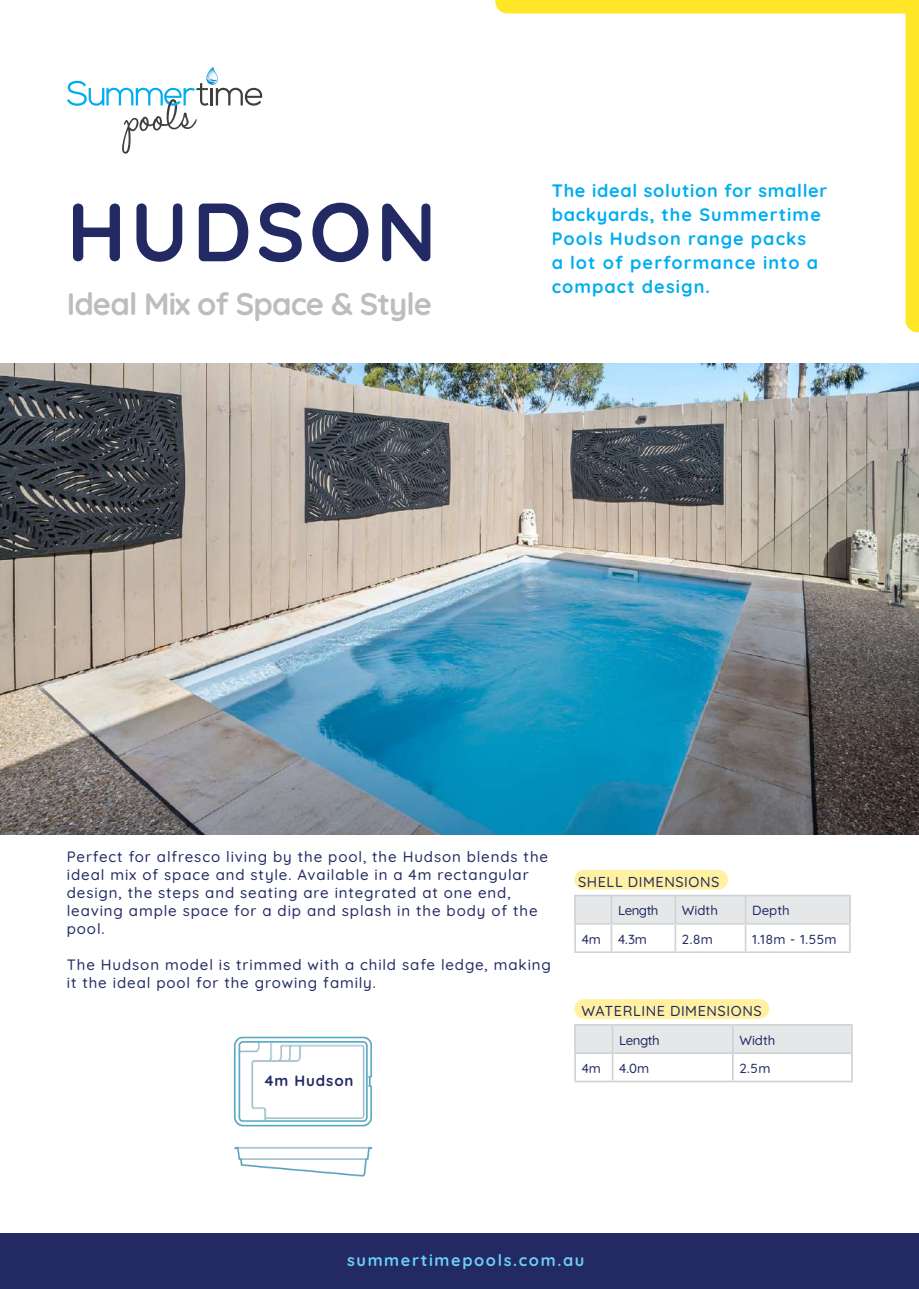
<style>
.page{position:relative;width:919px;height:1289px;background:#fff}
.page>*{position:absolute;margin:0;border:0;box-sizing:border-box;transform-origin:0 0}
.t1{font:700 82.5px "Quicksand";letter-spacing:.05em;color:#232a63}
.t2{font:700 31.05px "Quicksand";letter-spacing:-.03em;color:#bcbdc0}
.t3{font:700 18px/24px "Quicksand";letter-spacing:.06em;color:#00aeef}
.t4{font:700 16.2px "Quicksand";letter-spacing:.1em;color:#6bcff6}
.t5{font:500 15px/18px "Quicksand";letter-spacing:.06em;color:#232a63}
.t6{font:700 15px "Quicksand";letter-spacing:.06em;color:#232a63}
.t7{font:500 14.4px "Quicksand";letter-spacing:.04em;color:#232a63}
.t8{font:500 13.2px "Quicksand";color:#232a63}
</style>
<div class="page">
<div style="left:574px;top:895px;width:276px;height:28px;background:#e6e7e9"></div>
<div style="left:584px;top:869px;width:134px;height:20px;background:#fff1a1"></div>
<div style="left:574px;top:1024px;width:276px;height:28px;background:#e6e7e9"></div>
<div style="left:584px;top:999px;width:175px;height:19px;background:#fff1a1"></div>
<hr style="left:574px;top:1024px;width:38px;height:1px;background:#d1d2d4">
<hr style="left:574px;top:1025px;width:2px;height:27px;background:#d1d2d4">
<hr style="left:612px;top:1024px;width:120px;height:1px;background:#d1d2d4">
<hr style="left:611px;top:1025px;width:2px;height:27px;background:#d1d2d4">
<hr style="left:732px;top:1024px;width:120px;height:1px;background:#d1d2d4">
<hr style="left:574px;top:1052px;width:38px;height:1px;background:#d1d2d4">
<hr style="left:574px;top:1053px;width:2px;height:27px;background:#d1d2d4">
<hr style="left:612px;top:1052px;width:120px;height:1px;background:#d1d2d4">
<hr style="left:611px;top:1053px;width:2px;height:27px;background:#d1d2d4">
<hr style="left:732px;top:1052px;width:120px;height:1px;background:#d1d2d4">
<svg style="left:732px;top:1025px;width:1px;height:55px"></svg>
<svg style="left:851px;top:1025px;width:1px;height:55px"></svg>
<hr style="left:574px;top:1080px;width:38px;height:2px;background:#d1d2d4">
<hr style="left:612px;top:1080px;width:120px;height:2px;background:#d1d2d4">
<hr style="left:732px;top:1080px;width:120px;height:2px;background:#d1d2d4">
<hr style="left:574px;top:894px;width:37px;height:2px;background:#d1d2d4">
<hr style="left:574px;top:896px;width:2px;height:27px;background:#d1d2d4">
<hr style="left:611px;top:894px;width:64px;height:2px;background:#d1d2d4">
<hr style="left:610px;top:896px;width:2px;height:27px;background:#d1d2d4">
<hr style="left:675px;top:894px;width:70px;height:2px;background:#d1d2d4">
<hr style="left:674px;top:896px;width:2px;height:27px;background:#d1d2d4">
<hr style="left:745px;top:894px;width:105px;height:2px;background:#d1d2d4">
<hr style="left:744px;top:896px;width:2px;height:27px;background:#d1d2d4">
<hr style="left:574px;top:923px;width:37px;height:1px;background:#d1d2d4">
<hr style="left:574px;top:924px;width:2px;height:27px;background:#d1d2d4">
<hr style="left:611px;top:923px;width:64px;height:1px;background:#d1d2d4">
<hr style="left:610px;top:924px;width:2px;height:27px;background:#d1d2d4">
<hr style="left:675px;top:923px;width:70px;height:1px;background:#d1d2d4">
<hr style="left:674px;top:924px;width:2px;height:27px;background:#d1d2d4">
<hr style="left:745px;top:923px;width:105px;height:1px;background:#d1d2d4">
<hr style="left:744px;top:924px;width:2px;height:27px;background:#d1d2d4">
<svg style="left:849px;top:896px;width:1px;height:55px"></svg>
<hr style="left:574px;top:951px;width:37px;height:2px;background:#d1d2d4">
<hr style="left:611px;top:951px;width:64px;height:2px;background:#d1d2d4">
<hr style="left:675px;top:951px;width:70px;height:2px;background:#d1d2d4">
<hr style="left:745px;top:951px;width:105px;height:2px;background:#d1d2d4">
<img style="left:233px;top:1036px;width:139px;height:141px">
<div style="left:0;top:1233px;width:918px;height:55px;background:#232a63"></div>
<svg style="left:495px;top:0;width:423px;height:333px"></svg>
<svg style="left:67px;top:67px;width:195px;height:87px"></svg>
<img style="left:0;top:364px;width:918px;height:470px">
<h1 class="t1" style="left:67px;top:164px;width:371px">HUDSON</h1>
<h2 class="t2" style="left:67px;top:278px;width:366px">Ideal Mix of Space &amp; Style</h2>
<p class="t3" style="left:551px;top:177px;width:277px">The ideal solution for smaller backyards, the Summertime<br>Pools Hudson range packs<br>a lot of performance into a compact design.</p>
<p class="t5" style="left:67px;top:845px;width:483px">Perfect for alfresco living by the pool, the Hudson blends the ideal mix of space and style. Available in a 4m rectangular design, the steps and seating are integrated at one end, leaving ample space for a dip and splash in the body of the pool.</p>
<p class="t5" style="left:67px;top:953px;width:485px">The Hudson model is trimmed with a child safe ledge, making it the ideal pool for the growing family.</p>
<p class="t6" style="left:265px;top:1068px;width:90px">4m Hudson</p>
<p class="t7" style="left:578px;top:870px;width:143px">SHELL DIMENSIONS</p>
<p class="t8" style="left:618px;top:900px;width:42px">Length</p>
<p class="t8" style="left:682px;top:900px;width:38px">Width</p>
<p class="t8" style="left:752px;top:900px;width:39px">Depth</p>
<p class="t8" style="left:581px;top:928px;width:21px">4m</p>
<p class="t8" style="left:618px;top:928px;width:30px">4.3m</p>
<p class="t8" style="left:682px;top:928px;width:32px">2.8m</p>
<p class="t8" style="left:752px;top:928px;width:86px">1.18m - 1.55m</p>
<p class="t7" style="left:581px;top:999px;width:182px">WATERLINE DIMENSIONS</p>
<p class="t8" style="left:619px;top:1029px;width:42px">Length</p>
<p class="t8" style="left:739px;top:1029px;width:38px">Width</p>
<p class="t8" style="left:581px;top:1057px;width:21px">4m</p>
<p class="t8" style="left:619px;top:1057px;width:31px">4.0m</p>
<p class="t8" style="left:739px;top:1057px;width:33px">2.5m</p>
<p class="t4" style="left:347px;top:1246px;width:238px">summertimepools.com.au</p>
</div>
